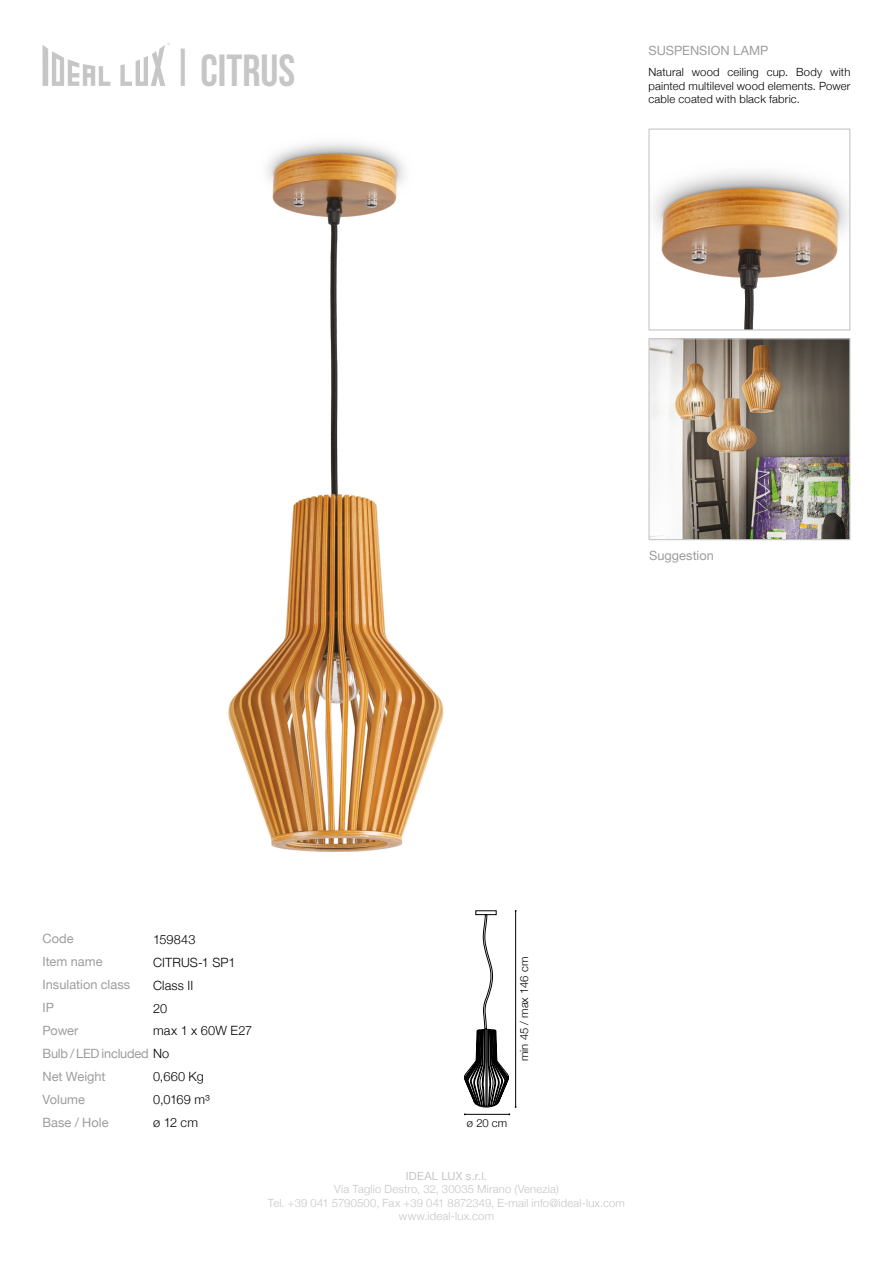
<style>
.page{position:relative;width:893px;height:1263px;background:#fff}
.page>*{position:absolute;margin:0;border:0;box-sizing:border-box;transform-origin:0 0}
.t1{font:45px "Bebas Neue";color:#c6c6c6}
.t2{font:12.75px/23px "Helvetica Neue";color:#9d9d9c}
.t3{font:300 12.75px/23px "Helvetica Neue";letter-spacing:.01em;color:#000}
.t4{font:12.75px/22.8px "Helvetica Neue";letter-spacing:-.02em;color:#9d9d9c}
.t5{font:300 11.25px/13.5px "Helvetica Neue";letter-spacing:.015em;color:#c6c6c6;text-align:center}
.t6{font:300 11.25px/13.5px "Helvetica Neue";letter-spacing:.015em;color:#000;text-align:justify}
.t7{font:11.25px "Helvetica Neue";letter-spacing:.015em;color:#c6c6c6}
.s1{font-weight:300;color:#000}
</style>
<div class="page">
<svg style="left:43px;top:43px;width:127px;height:43px"></svg>
<img style="left:650px;top:340px;width:198px;height:198px">
<div style="left:648px;top:338px;width:202px;height:202px;border:1px solid #c6c6c6"></div>
<img style="left:228px;top:142px;width:216px;height:710px">
<img style="left:653px;top:171px;width:195px;height:157px">
<div style="left:648px;top:129px;width:202px;height:201px;border:1px solid #c6c6c6"></div>
<svg style="left:464px;top:910px;width:53px;height:205px"></svg>
<h1 class="t1" style="left:171px;top:43px;width:24px">|</h1>
<h1 class="t1" style="left:200px;top:46px;width:96px">CITRUS</h1>
<p class="t2" style="left:648px;top:38px;width:121px">SUSPENSION LAMP</p>
<p class="t6" style="left:648px;top:65px;width:203px">Natural wood ceiling cup. Body with painted multilevel wood elements. Power cable coated with black fabric.</p>
<p class="t2" style="left:649px;top:543px;width:66px">Suggestion</p>
<p class="t2" style="left:43px;top:926px;width:89px">Code<br>Item name<br>Insulation class</p>
<p class="t2" style="left:43px;top:995px;width:13px">IP</p>
<p class="t3" style="left:153px;top:927px;width:44px">159843</p>
<p class="t3" style="left:153px;top:950px;width:84px">CITRUS-1 SP1<br>Class II</p>
<p class="t3" style="left:153px;top:996px;width:16px">20</p>
<p class="t4" style="left:42px;top:1018px;width:128px">Power<br>Bulb / LED included <span class="s1">No</span></p>
<p class="t3" style="left:153px;top:1018px;width:101px">max 1 x 60W E27</p>
<p class="t2" style="left:42px;top:1064px;width:65px">Net Weight</p>
<p class="t2" style="left:42px;top:1087px;width:68px">Volume<br>Base / Hole</p>
<p class="t3" style="left:153px;top:1064px;width:52px">0,660 Kg</p>
<p class="t3" style="left:153px;top:1087px;width:58px">0,0169 m³ ø 12 cm</p>
<p class="t6" style="left:517px;top:1061px;width:105px;rotate:-90deg">min 45 / max 146 cm</p>
<p class="t6" style="left:467px;top:1115px;width:42px">ø 20 cm</p>
<p class="t7" style="left:406px;top:1166px;width:83px">IDEAL LUX s.r.l.</p>
<p class="t5" style="left:268px;top:1182px;width:359px">Via Taglio Destro, 32, 30035 Mirano (Venezia)<br>Tel. +39 041 5790500, Fax +39 041 8872349, E-mail info@ideal-lux.com www.ideal-lux.com</p>
</div>
